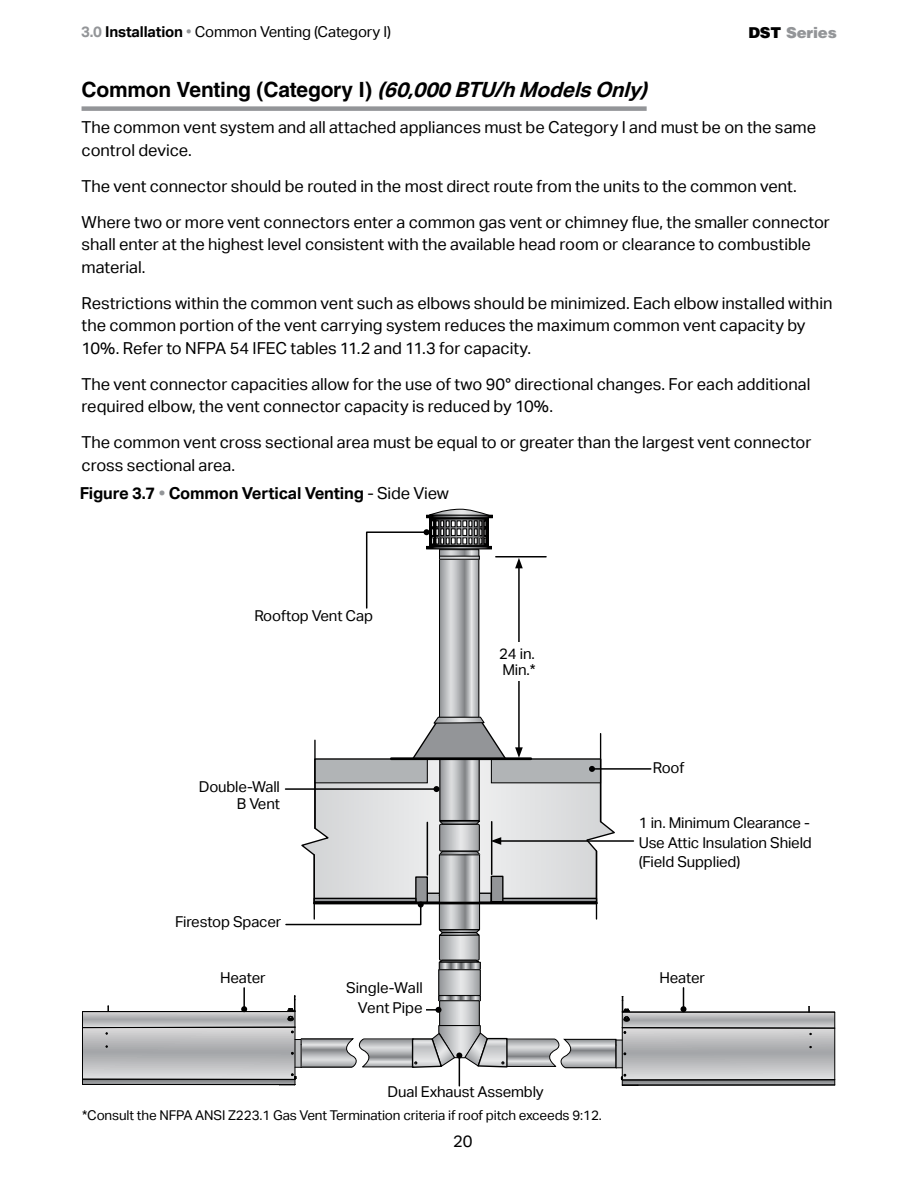
<style>
.page{position:relative;width:918px;height:1188px;background:#fff}
.page>*{position:absolute;margin:0;border:0;box-sizing:border-box;transform-origin:0 0}
.D__R__Body_Text{font:700 21px "Helvetica";letter-spacing:-.015em;color:#000}
.D__R__Sub-head{font:16.5px/22.5px "Aktiv Grotesk";color:#000}
.D__R__Sub-head-2{font:700 16.5px "Aktiv Grotesk";letter-spacing:-.01em;color:#000}
.D__R__Body_Text-2{font:15px/19.5px "Aktiv Grotesk";letter-spacing:-.01em;color:#000}
.t1{font:900 15px "Helvetica";letter-spacing:-.01em;color:#939598}
.D__R__Body_Text-3{font:13.5px "Aktiv Grotesk";letter-spacing:-.01em;color:#000}
.s1{font-weight:700;color:#939598}
.s2{font-weight:700}
.s3{color:#939598}
.s4{color:#000}
.s5{font-family:"Aktiv Grotesk";font-style:italic}
.s6{font-weight:400}
</style>
<div class="page">
<svg style="left:301px;top:758px;width:314px;height:146px;background:#dfe0e1"></svg>
<hr style="left:596px;top:851px;width:1px;height:68px;background:#000">
<hr style="left:314px;top:855px;width:1px;height:64px;background:#000">
<div style="left:427px;top:893px;width:64px;height:9px;background:#bcbec0"></div>
<div style="left:427px;top:893px;width:65px;height:10px;border:1px solid #000"></div>
<svg style="left:441px;top:761px;width:37px;height:58px;background:#b8babc"></svg>
<div style="left:439px;top:759px;width:41px;height:62px;border:1px solid #000"></div>
<svg style="left:441px;top:610px;width:36px;height:106px;background:#b8babc"></svg>
<div style="left:439px;top:549px;width:40px;height:211px;border:1px solid #000"></div>
<svg style="left:437px;top:820px;width:44px;height:36px;background:#a2a3a5"></svg>
<svg style="left:436px;top:892px;width:45px;height:5px"></svg>
<svg style="left:441px;top:856px;width:37px;height:72px;background:#b6b8ba"></svg>
<div style="left:439px;top:854px;width:41px;height:76px;border:1px solid #000"></div>
<svg style="left:438px;top:928px;width:43px;height:35px"></svg>
<svg style="left:441px;top:964px;width:38px;height:5px"></svg>
<div style="left:439px;top:962px;width:42px;height:9px;border:1px solid #000"></div>
<svg style="left:440px;top:971px;width:39px;height:17px"></svg>
<div style="left:438px;top:969px;width:43px;height:27px;border:1px solid #000"></div>
<div style="left:315px;top:759px;width:112px;height:24px;background:#b1b4b6"></div>
<div style="left:491px;top:759px;width:110px;height:24px;background:#b1b4b6"></div>
<hr style="left:314px;top:740px;width:2px;height:88px;background:#000">
<hr style="left:600px;top:734px;width:1px;height:88px;background:#000">
<div style="left:416px;top:877px;width:11px;height:25px;background:#939598"></div>
<div style="left:415px;top:876px;width:13px;height:27px;border:1px solid #000"></div>
<hr style="left:314px;top:902px;width:283px;height:2px;background:#000">
<div style="left:492px;top:898px;width:105px;height:4px;border:1px solid #000"></div>
<div style="left:491px;top:876px;width:12px;height:26px;background:#939598"></div>
<div style="left:491px;top:876px;width:13px;height:26px;border:1px solid #000"></div>
<div style="left:314px;top:898px;width:103px;height:4px;border:1px solid #000"></div>
<hr style="left:391px;top:757px;width:140px;height:3px;background:#000">
<svg style="left:410px;top:716px;width:98px;height:45px"></svg>
<svg style="left:285px;top:902px;width:139px;height:24px"></svg>
<svg style="left:365px;top:508px;width:131px;height:102px"></svg>
<hr style="left:592px;top:768px;width:59px;height:2px;background:#000">
<svg style="left:589px;top:766px;width:6px;height:6px"></svg>
<hr style="left:286px;top:788px;width:151px;height:2px;background:#000">
<svg style="left:434px;top:786px;width:6px;height:6px"></svg>
<hr style="left:496px;top:556px;width:50px;height:2px;background:#000">
<hr style="left:518px;top:566px;width:2px;height:184px;background:#000">
<svg style="left:515px;top:558px;width:8px;height:10px"></svg>
<svg style="left:515px;top:747px;width:8px;height:11px"></svg>
<div style="left:499px;top:643px;width:39px;height:38px;background:#fff"></div>
<hr style="left:491px;top:822px;width:1px;height:52px;background:#000">
<hr style="left:427px;top:822px;width:1px;height:53px;background:#000">
<hr style="left:499px;top:840px;width:134px;height:2px;background:#000">
<svg style="left:492px;top:837px;width:9px;height:8px"></svg>
<div style="left:82px;top:106px;width:565px;height:5px;background:#939598"></div>
<svg style="left:82px;top:988px;width:753px;height:98px"></svg>
<p class="D__R__Body_Text-2" style="left:81px;top:22px;width:312px"><span class="s1">3.0</span> <span class="s2">Installation</span> <span class="s3">•</span> Common Venting (Category I)</p>
<p class="t1" style="left:748px;top:23px;width:90px"><span class="s4">DST</span> Series</p>
<p class="D__R__Body_Text" style="left:82px;top:77px;width:578px">Common Venting (Category I) <span class="s5">(60,000BTU/hModelsOnly)</span></p>
<p class="D__R__Sub-head" style="left:82px;top:116px;width:736px">The common vent system and all attached appliances must be Category I and must be on the same control device.</p>
<p class="D__R__Sub-head" style="left:82px;top:175px;width:717px">The vent connector should be routed in the most direct route from the units to the common vent.</p>
<p class="D__R__Sub-head" style="left:82px;top:211px;width:750px">Where two or more vent connectors enter a common gas vent or chimney flue, the smaller connector shall enter at the highest level consistent with the available head room or clearance to combustible material.</p>
<p class="D__R__Sub-head" style="left:82px;top:292px;width:752px">Restrictions within the common vent such as elbows should be minimized. Each elbow installed within the common portion of the vent carrying system reduces the maximum common vent capacity by<br>10%. Refer to NFPA 54 IFEC tables 11.2 and 11.3 for capacity.</p>
<p class="D__R__Sub-head" style="left:82px;top:373px;width:730px">The vent connector capacities allow for the use of two 90° directional changes. For each additional required elbow, the vent connector capacity is reduced by 10%.</p>
<p class="D__R__Sub-head" style="left:82px;top:431px;width:731px">The common vent cross sectional area must be equal to or greater than the largest vent connector cross sectional area.</p>
<p class="D__R__Sub-head-2" style="left:80px;top:484px;width:371px">Figure 3.7 <span class="s3">•</span> Common Vertical Venting <span class="s6">- Side View</span></p>
<p class="D__R__Body_Text-2" style="left:254px;top:606px;width:120px">Rooftop Vent Cap</p>
<p class="D__R__Body_Text-2" style="left:199px;top:777px;width:83px">Double-Wall</p>
<p class="D__R__Body_Text-2" style="left:237px;top:794px;width:45px">B Vent</p>
<p class="D__R__Body_Text-2" style="left:175px;top:912px;width:108px">Firestop Spacer</p>
<p class="D__R__Body_Text-2" style="left:220px;top:968px;width:47px">Heater</p>
<p class="D__R__Body_Text-2" style="left:346px;top:978px;width:78px;text-align:right">Single-Wall<br>Vent Pipe</p>
<p class="D__R__Body_Text-2" style="left:499px;top:644px;width:37px">24 in.</p>
<p class="D__R__Body_Text-2" style="left:502px;top:661px;width:35px">Min.*</p>
<p class="D__R__Body_Text-2" style="left:388px;top:1082px;width:158px">Dual Exhaust Assembly</p>
<p class="D__R__Body_Text-3" style="left:82px;top:1107px;width:521px">*Consult the NFPA ANSI Z223.1 Gas Vent Termination criteria if roof pitch exceeds 9:12.</p>
<p class="D__R__Sub-head" style="left:453px;top:1130px;width:21px">20</p>
<p class="D__R__Body_Text-2" style="left:653px;top:758px;width:33px">Roof</p>
<p class="D__R__Body_Text-2" style="left:639px;top:813px;width:173px">1 in. Minimum Clearance -</p>
<p class="D__R__Body_Text-2" style="left:639px;top:833px;width:175px">Use Attic Insulation Shield (Field Supplied)</p>
<p class="D__R__Body_Text-2" style="left:659px;top:968px;width:47px">Heater</p>
</div>
